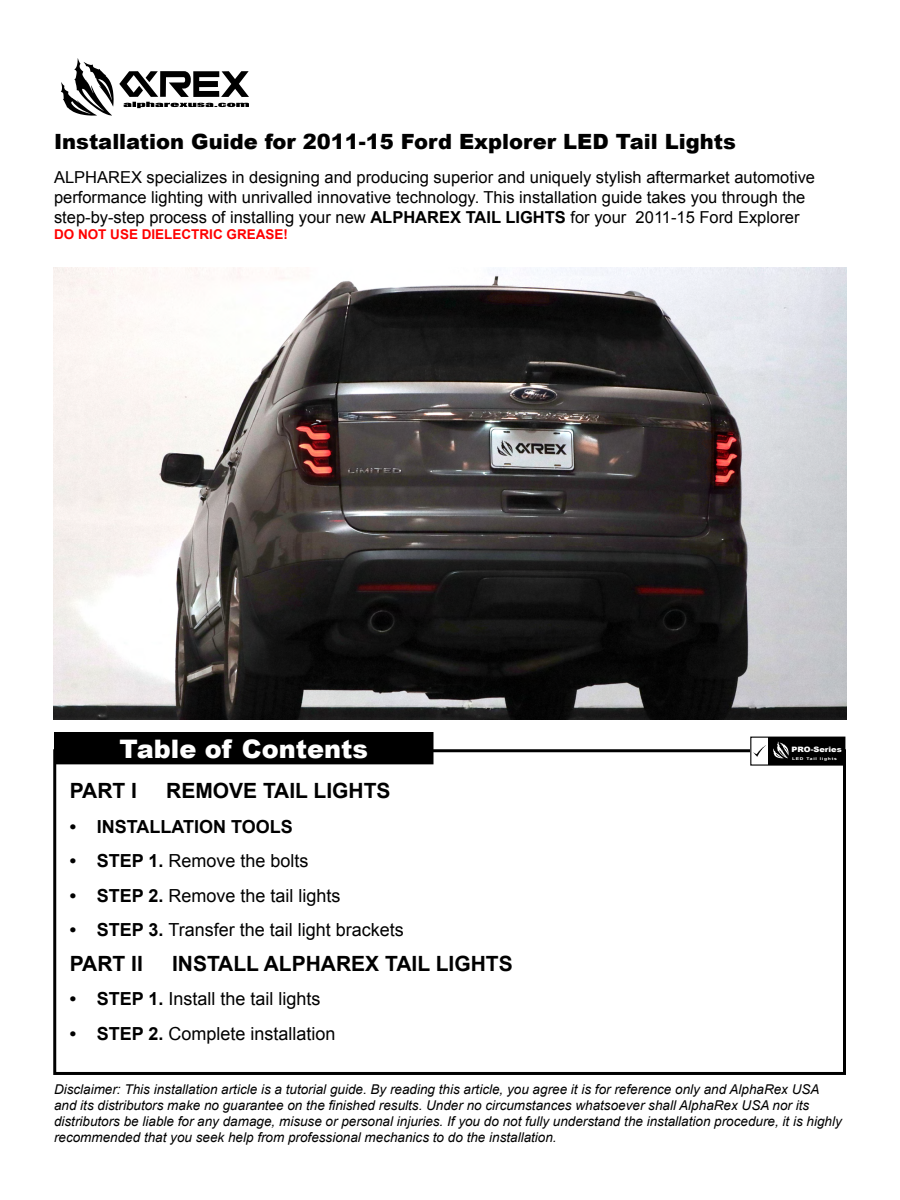
<style>
.page{position:relative;width:900px;height:1200px;background:#fff}
.page>*{position:absolute;margin:0;border:0;box-sizing:border-box;transform-origin:0 0}
.t1{font:900 25.5px "Arial";color:#fff}
.t2{font:900 21px "Arial";color:#000}
.t3{font:700 21px "Arial";color:#000}
.t4{font:18px "Arial";color:#000}
.t5{font:700 18px "Arial";color:#000}
.t6{font:16.5px/19.8px "Arial";color:#000}
.t7{font:italic 13.5px/16.2px "Arial";color:#000}
.t8{font:700 13.5px "Arial";color:#f00}
.t9{font:900 7.35px "Arial";color:#fff;scale:1.11 1}
.t10{font:700 3.75px "Arial";letter-spacing:.15em;color:#fff;scale:1.31 1}
.s1{font-weight:700}
</style>
<div class="page">
<svg style="left:61px;top:58px;width:188px;height:58px"></svg>
<div style="left:53px;top:749px;width:793px;height:326px;border:3px solid #000"></div>
<div style="left:55px;top:733px;width:378px;height:31px;background:#000"></div>
<div style="left:54px;top:732px;width:380px;height:32px;border:2px solid #000"></div>
<img style="left:53px;top:267px;width:793px;height:453px">
<div style="left:751px;top:737px;width:94px;height:28px;background:#fff"></div>
<div style="left:768px;top:737px;width:77px;height:28px;background:#000"></div>
<svg style="left:773px;top:741px;width:16px;height:17px"></svg>
<svg style="left:754px;top:746px;width:11px;height:10px"></svg>
<h2 class="t2" style="left:54px;top:126px;width:684px">Installation Guide for 2011-15 Ford Explorer LED Tail Lights</h2>
<p class="t6" style="left:54px;top:167px;width:763px">ALPHAREX specializes in designing and producing superior and uniquely stylish aftermarket automotive performance lighting with unrivalled innovative technology. This installation guide takes you through the step-by-step process of installing your new <span class="s1">ALPHAREX TAIL LIGHTS</span> for your 2011-15 Ford Explorer</p>
<p class="t8" style="left:54px;top:225px;width:236px">DO NOT USE DIELECTRIC GREASE!</p>
<h1 class="t1" style="left:120px;top:731px;width:250px">Table of Contents</h1>
<h2 class="t3" style="left:70px;top:777px;width:69px">PART I</h2>
<h2 class="t3" style="left:166px;top:777px;width:226px">REMOVE TAIL LIGHTS</h2>
<h3 class="t5" style="left:70px;top:815px;width:224px">• INSTALLATION TOOLS</h3>
<h3 class="t4" style="left:70px;top:849px;width:240px"><span class="s1">• STEP 1.</span> Remove the bolts</h3>
<h3 class="t4" style="left:70px;top:884px;width:272px"><span class="s1">• STEP 2.</span> Remove the tail lights</h3>
<h3 class="t4" style="left:70px;top:918px;width:336px"><span class="s1">• STEP 3.</span> Transfer the tail light brackets</h3>
<h2 class="t3" style="left:70px;top:950px;width:75px">PART II</h2>
<h2 class="t3" style="left:172px;top:950px;width:342px">INSTALL ALPHAREX TAIL LIGHTS</h2>
<h3 class="t4" style="left:70px;top:987px;width:252px"><span class="s1">• STEP 1.</span> Install the tail lights</h3>
<h3 class="t4" style="left:70px;top:1022px;width:267px"><span class="s1">• STEP 2.</span> Complete installation</h3>
<p class="t9" style="left:792px;top:744px;width:47px">PRO-Series</p>
<p class="t10" style="left:792px;top:756px;width:36px">LED Tail lights</p>
<p class="t7" style="left:54px;top:1081px;width:789px">Disclaimer: This installation article is a tutorial guide. By reading this article, you agree it is for reference only and AlphaRex USA and its distributors make no guarantee on the finished results. Under no circumstances whatsoever shall AlphaRex USA nor its distributors be liable for any damage, misuse or personal injuries. If you do not fully understand the installation procedure, it is highly recommended that you seek help from professional mechanics to do the installation.</p>
</div>
